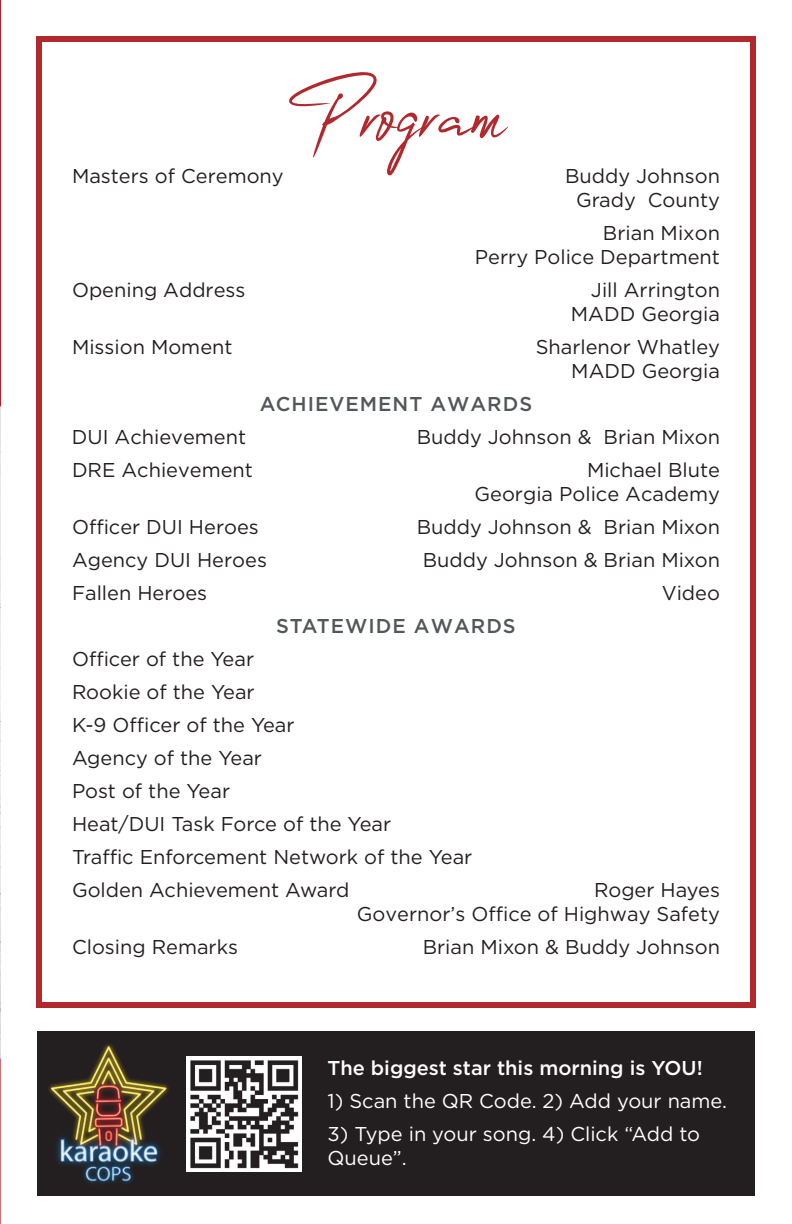
<style>
.page{position:relative;width:792px;height:1224px;background:#fff}
.page>*{position:absolute;margin:0;border:0;box-sizing:border-box;transform-origin:0 0}
.t1{font:120px "One Signature";color:#b1282d}
.t2{font:20px/33px "Gotham";color:#231f20;text-align:right}
.t3{font:20px/24px "Gotham";color:#fff}
.t4{font:500 20px "Gotham";letter-spacing:.05em;color:#535759}
.t5{font:500 20px "Gotham";color:#fff}
</style>
<div class="page">
<div style="left:36px;top:36px;width:720px;height:972px;border:6px solid #b1282d"></div>
<img style="left:0;top:0;width:1px;height:1224px">
<div style="left:37px;top:1031px;width:718px;height:164px;background:#231f20"></div>
<img style="left:187px;top:1056px;width:115px;height:115px">
<img style="left:49px;top:1044px;width:120px;height:140px">
<h1 class="t1" style="left:292px;top:24px;width:218px">Program</h1>
<p class="t2" style="left:72px;top:159px;width:213px">Masters of Ceremony</p>
<p class="t2" style="left:565px;top:163px;width:156px;line-height:24px;text-align:center">Buddy Johnson<br>Grady County</p>
<p class="t2" style="left:475px;top:220px;width:247px;line-height:24px">Brian Mixon<br>Perry Police Department</p>
<p class="t2" style="left:72px;top:273px;width:175px">Opening Address</p>
<p class="t2" style="left:571px;top:277px;width:151px;line-height:24px">Jill Arrington<br>MADD Georgia</p>
<p class="t2" style="left:72px;top:330px;width:162px">Mission Moment</p>
<p class="t2" style="left:536px;top:334px;width:186px;line-height:24px">Sharlenor Whatley<br>MADD Georgia</p>
<p class="t4" style="left:260px;top:390px;width:274px">ACHIEVEMENT AWARDS</p>
<p class="t2" style="left:72px;top:420px;width:176px">DUI Achievement</p>
<p class="t2" style="left:417px;top:420px;width:305px">Buddy Johnson &amp; Brian Mixon</p>
<p class="t2" style="left:72px;top:453px;width:182px">DRE Achievement</p>
<p class="t2" style="left:475px;top:457px;width:247px;line-height:24px">Michael Blute<br>Georgia Police Academy</p>
<p class="t2" style="left:72px;top:510px;width:188px">Officer DUI Heroes</p>
<p class="t2" style="left:417px;top:510px;width:305px">Buddy Johnson &amp; Brian Mixon</p>
<p class="t2" style="left:72px;top:543px;width:196px">Agency DUI Heroes</p>
<p class="t2" style="left:423px;top:543px;width:299px">Buddy Johnson &amp; Brian Mixon</p>
<p class="t2" style="left:72px;top:576px;width:137px">Fallen Heroes</p>
<p class="t2" style="left:662px;top:576px;width:60px">Video</p>
<p class="t4" style="left:276px;top:612px;width:241px">STATEWIDE AWARDS</p>
<p class="t2" style="left:72px;top:642px;width:402px;text-align:left">Officer of the Year<br>Rookie of the Year<br>K-9 Officer of the Year<br>Agency of the Year<br>Post of the Year<br>Heat/DUI Task Force of the Year<br>Traffic Enforcement Network of the Year<br>Golden Achievement Award</p>
<p class="t2" style="left:357px;top:877px;width:365px;line-height:24px">Roger Hayes<br>Governor’s Office of Highway Safety</p>
<p class="t2" style="left:72px;top:930px;width:168px">Closing Remarks</p>
<p class="t2" style="left:423px;top:930px;width:299px">Brian Mixon &amp; Buddy Johnson</p>
<p class="t5" style="left:328px;top:1055px;width:377px">The biggest star this morning is YOU!</p>
<p class="t3" style="left:328px;top:1089px;width:401px">1) Scan the QR Code. 2) Add your name.</p>
<p class="t3" style="left:328px;top:1122px;width:374px">3) Type in your song. 4) Click “Add to<br>Queue”.</p>
</div>
